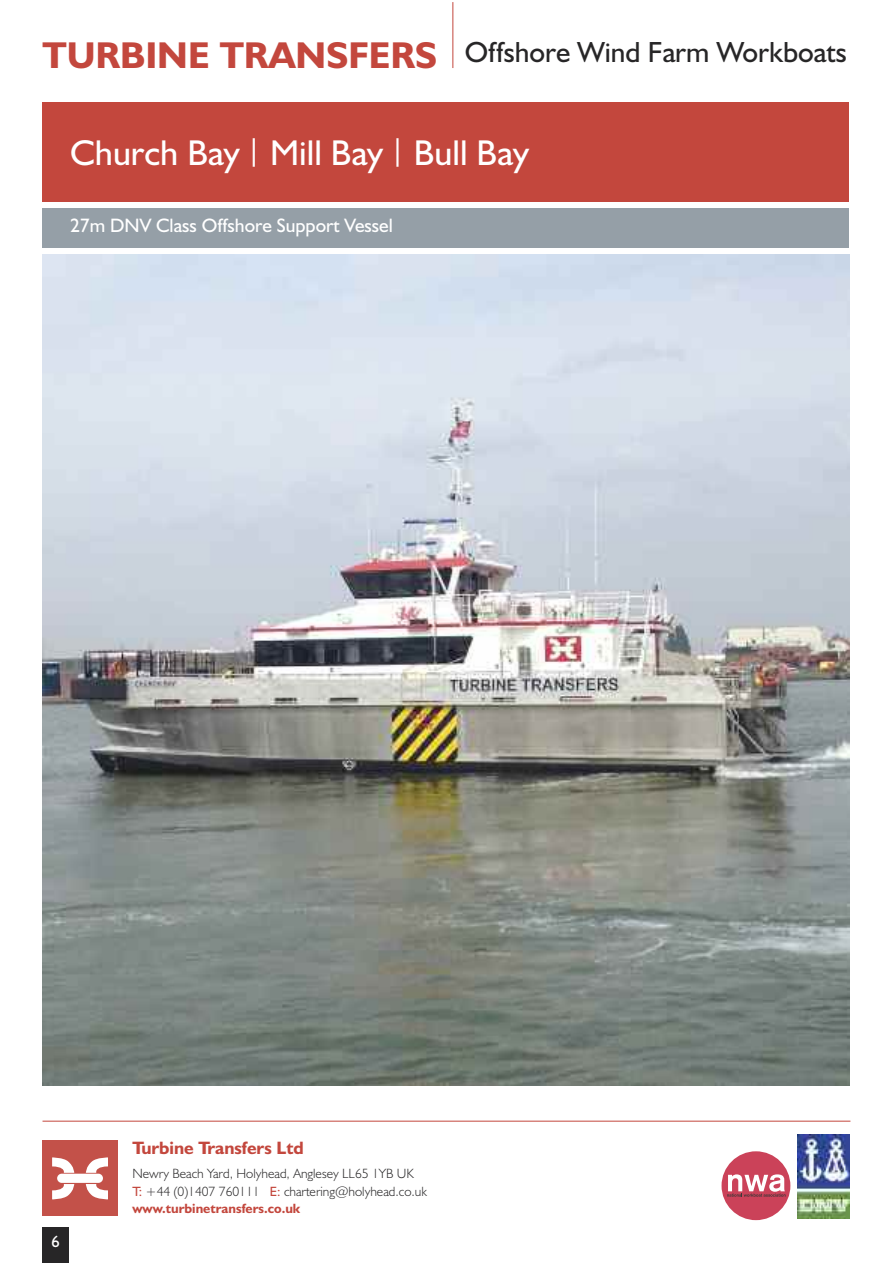
<style>
.page{position:relative;width:893px;height:1263px;background:#fff}
.page>*{position:absolute;margin:0;border:0;box-sizing:border-box;transform-origin:0 0}
.t1{font:36px "Humanist 521 BT";color:#fff}
.t2{font:29.25px "Humanist 521 BT";color:#272627}
.t3{font:19.5px "Humanist 521 BT";color:#fff}
.t4{font:700 18px "Humanist 521 BT";color:#c3473d}
.t5{font:16.5px "Humanist 521 BT";color:#fff}
.t6{font:300 13.5px/17.5px "Humanist 521 BT";color:#272627}
.s1{font-weight:700;font-size:37.5px;color:#c3473d}
.s2{font-size:28.5px}
.s3{font-weight:400;color:#c3473d}
.s4{font-weight:700;color:#c3473d}
</style>
<div class="page">
<div style="left:43px;top:1141px;width:75px;height:75px;background:#c35149"></div>
<svg style="left:52px;top:1157px;width:56px;height:42px"></svg>
<hr style="left:43px;top:1121px;width:807px;height:1px;background:#c3473d">
<img style="left:43px;top:254px;width:806px;height:832px">
<div style="left:43px;top:207px;width:806px;height:41px;background:#959fa7"></div>
<div style="left:43px;top:102px;width:806px;height:100px;background:#c3473d"></div>
<hr style="left:452px;top:2px;width:1px;height:66px;background:#c3473d">
<div style="left:43px;top:1227px;width:26px;height:36px;background:#272627"></div>
<div style="left:722px;top:1151px;width:68px;height:69px;background:#cb4259;border-radius:50%"></div>
<svg style="left:727px;top:1174px;width:59px;height:23px"></svg>
<img style="left:797px;top:1134px;width:52px;height:84px">
<h2 class="t2" style="left:43px;top:42px;width:806px"><span class="s1">TURBINE TRANSFERS</span> Offshore Wind Farm Workboats</h2>
<h1 class="t1" style="left:70px;top:140px;width:460px">Church Bay <span class="s2">|</span> Mill Bay <span class="s2">|</span> Bull Bay</h1>
<h3 class="t3" style="left:70px;top:219px;width:324px">27m DNV Class Offshore Support Vessel</h3>
<p class="t5" style="left:52px;top:1236px;width:10px">6</p>
<h3 class="t4" style="left:132px;top:1141px;width:173px">Turbine Transfers Ltd</h3>
<p class="t6" style="left:132px;top:1166px;width:296px">Newry Beach Yard, Holyhead, Anglesey LL65 1YB UK<br><span class="s3">T:</span> +44 (0)1407 760111 <span class="s3">E:</span> chartering@holyhead.co.uk <span class="s4">www.turbinetransfers.co.uk</span></p>
</div>
